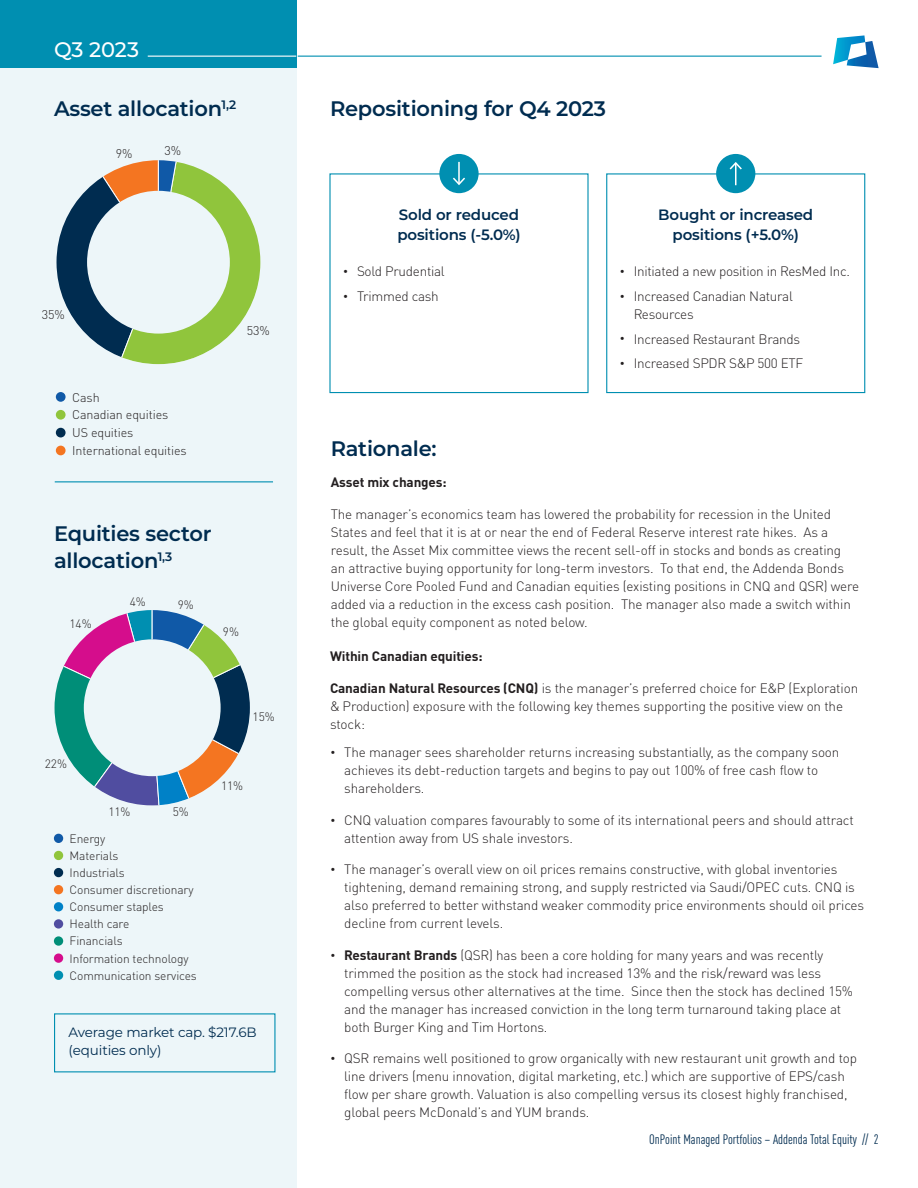
<style>
.page{position:relative;width:918px;height:1188px;background:#fff}
.page>*{position:absolute;margin:0;border:0;box-sizing:border-box;transform-origin:0 0}
.Header3{font:600 21px/27px "Montserrat";letter-spacing:-.01em;color:#002c50}
.Date{font:500 21px "Montserrat";letter-spacing:-.005em;color:#fff}
.Header4_-_box_inset{font:600 15px/19.5px "Montserrat";letter-spacing:-.01em;color:#002c50}
.Header3-2{font:300 13.5px/18px "DIN Pro";letter-spacing:-.01em;color:#231f20}
.t1{font:condensed 13.5px "DIN Pro";color:#002c50}
.Header3-3{font:700 13.5px "DIN Pro";letter-spacing:-.01em;color:#231f20}
.Avg_market_cap{font:13.5px/18px "Montserrat";letter-spacing:-.01em;color:#002c50}
.t2{font:300 12.45px/17.9px "DIN Pro";letter-spacing:-.01em;color:#231f20}
.t3{font:300 12px/17.1px "DIN Pro";letter-spacing:-.01em;color:#231f20}
.s1{font-weight:700}
</style>
<div class="page">
<div style="left:0;top:0;width:297px;height:1188px;background:#edf6f9"></div>
<div style="left:0;top:0;width:297px;height:68px;background:#008fb1"></div>
<hr style="left:148px;top:56px;width:148px;height:1px;background:#fff">
<hr style="left:55px;top:481px;width:218px;height:1px;background:#008fb1">
<hr style="left:298px;top:56px;width:524px;height:1px;background:#008fb1">
<svg style="left:833px;top:35px;width:46px;height:33px"></svg>
<div style="left:439px;top:154px;width:40px;height:39px;background:#008fb1;border-radius:50%"></div>
<hr style="left:458px;top:162px;width:2px;height:22px;background:#fff">
<svg style="left:453px;top:176px;width:12px;height:9px"></svg>
<div style="left:606px;top:173px;width:259px;height:220px;border:1px solid #008fb1"></div>
<div style="left:716px;top:154px;width:39px;height:39px;background:#008fb1;border-radius:50%"></div>
<svg style="left:729px;top:162px;width:13px;height:23px"></svg>
<svg style="left:57px;top:160px;width:203px;height:204px"></svg>
<div style="left:56px;top:392px;width:10px;height:10px;background:#1059a7;border-radius:50%"></div>
<div style="left:56px;top:410px;width:10px;height:10px;background:#90c53c;border-radius:50%"></div>
<div style="left:56px;top:428px;width:10px;height:9px;background:#002c50;border-radius:50%"></div>
<div style="left:56px;top:446px;width:10px;height:9px;background:#f47521;border-radius:50%"></div>
<svg style="left:55px;top:610px;width:195px;height:195px"></svg>
<div style="left:54px;top:834px;width:9px;height:9px;background:#1059a7;border-radius:50%"></div>
<div style="left:54px;top:851px;width:9px;height:9px;background:#90c53c;border-radius:50%"></div>
<div style="left:54px;top:868px;width:9px;height:9px;background:#002c50;border-radius:50%"></div>
<div style="left:54px;top:885px;width:9px;height:9px;background:#f47521;border-radius:50%"></div>
<div style="left:54px;top:902px;width:9px;height:9px;background:#0081c7;border-radius:50%"></div>
<div style="left:54px;top:919px;width:9px;height:10px;background:#504da0;border-radius:50%"></div>
<div style="left:54px;top:936px;width:9px;height:10px;background:#008e78;border-radius:50%"></div>
<div style="left:54px;top:954px;width:9px;height:9px;background:#d50d8c;border-radius:50%"></div>
<div style="left:54px;top:971px;width:9px;height:9px;background:#008fb1;border-radius:50%"></div>
<p class="Date" style="left:54px;top:35px;width:87px">Q3 2023</p>
<h3 class="Header3" style="left:54px;top:94px;width:184px">Asset allocation<sup>1,2</sup></h3>
<p class="t2" style="left:116px;top:144px;width:18px">9%</p>
<p class="t2" style="left:164px;top:141px;width:18px">3%</p>
<p class="t2" style="left:42px;top:305px;width:24px">35%</p>
<p class="t2" style="left:72px;top:387px;width:116px">Cash<br>Canadian equities<br>US equities<br>International equities</p>
<p class="t2" style="left:247px;top:321px;width:24px">53%</p>
<h3 class="Header3" style="left:54px;top:520px;width:159px">Equities sector allocation<sup>1,3</sup></h3>
<p class="t3" style="left:70px;top:614px;width:24px">14%</p>
<p class="t3" style="left:130px;top:592px;width:17px">4%</p>
<p class="t3" style="left:178px;top:596px;width:17px">9%</p>
<p class="t3" style="left:223px;top:623px;width:17px">9%</p>
<p class="t3" style="left:45px;top:754px;width:24px">22%</p>
<p class="t3" style="left:109px;top:802px;width:24px">11%</p>
<p class="t3" style="left:173px;top:803px;width:17px">5%</p>
<p class="t3" style="left:70px;top:829px;width:129px">Energy<br>Materials<br>Industrials<br>Consumer discretionary<br>Consumer staples<br>Health care<br>Financials<br>Information technology<br>Communication services</p>
<p class="t3" style="left:253px;top:707px;width:24px">15%</p>
<p class="t3" style="left:221px;top:776px;width:24px">11%</p>
<p class="Avg_market_cap" style="left:69px;top:1023px;width:190px">Average market cap. $217.6B (equities only)</p>
<h3 class="Header3" style="left:330px;top:94px;width:278px">Repositioning for Q4 2023</h3>
<h4 class="Header4_-_box_inset" style="left:397px;top:204px;width:125px">Sold or reduced positions (-5.0%)</h4>
<p class="Header3-2" style="left:344px;top:261px;width:103px"><sup>•</sup> Sold Prudential</p>
<p class="Header3-2" style="left:344px;top:286px;width:97px"><sup>•</sup> Trimmed cash</p>
<h4 class="Header4_-_box_inset" style="left:658px;top:204px;width:157px;text-align:center">Bought or increased positions (+5.0%)</h4>
<p class="Header3-2" style="left:620px;top:261px;width:231px"><sup>•</sup> Initiated a new position in ResMed Inc.</p>
<p class="Header3-2" style="left:634px;top:286px;width:161px;text-indent:-14px"><sup>•</sup> Increased Canadian Natural<br>Resources</p>
<p class="Header3-2" style="left:620px;top:329px;width:181px"><sup>•</sup> Increased Restaurant Brands</p>
<p class="Header3-2" style="left:620px;top:354px;width:185px"><sup>•</sup> Increased SPDR S&amp;P 500 ETF</p>
<h3 class="Header3" style="left:331px;top:434px;width:108px">Rationale:</h3>
<h3 class="Header3-3" style="left:331px;top:472px;width:117px">Asset mix changes:</h3>
<h3 class="Header3-2" style="left:331px;top:504px;width:530px">The manager’s economics team has lowered the probability for recession in the United States and feel that it is at or near the end of Federal Reserve interest rate hikes. As a result, the Asset Mix committee views the recent sell-off in stocks and bonds as creating<br>an attractive buying opportunity for long-term investors. To that end, the Addenda Bonds Universe Core Pooled Fund and Canadian equities (existing positions in CNQ and QSR) were added via a reduction in the excess cash position. The manager also made a switch within the global equity component as noted below.</h3>
<h3 class="Header3-3" style="left:330px;top:646px;width:154px">Within Canadian equities:</h3>
<h3 class="Header3-2" style="left:330px;top:678px;width:530px"><span class="s1">Canadian Natural Resources (CNQ)</span> is the manager’s preferred choice for E&amp;P (Exploration &amp; Production) exposure with the following key themes supporting the positive view on the stock:</h3>
<p class="Header3-2" style="left:344px;top:743px;width:497px;text-indent:-14px"><sup>•</sup> The manager sees shareholder returns increasing substantially, as the company soon achieves its debt-reduction targets and begins to pay out 100% of free cash flow to shareholders.</p>
<p class="Header3-2" style="left:344px;top:810px;width:511px;text-indent:-14px"><sup>•</sup> CNQ valuation compares favourably to some of its international peers and should attract attention away from US shale investors.</p>
<p class="Header3-2" style="left:344px;top:860px;width:522px;text-indent:-14px"><sup>•</sup> The manager’s overall view on oil prices remains constructive, with global inventories tightening, demand remaining strong, and supply restricted via Saudi/OPEC cuts. CNQ is also preferred to better withstand weaker commodity price environments should oil prices decline from current levels.</p>
<p class="Header3-2" style="left:344px;top:945px;width:510px;text-indent:-14px"><sup>•</sup> <span class="s1">Restaurant Brands</span> (QSR) has been a core holding for many years and was recently trimmed the position as the stock had increased 13% and the risk/reward was less compelling versus other alternatives at the time. Since then the stock has declined 15% and the manager has increased conviction in the long term turnaround taking place at both Burger King and Tim Hortons.</p>
<p class="Header3-2" style="left:344px;top:1049px;width:514px;text-indent:-14px"><sup>•</sup> QSR remains well positioned to grow organically with new restaurant unit growth and top line drivers (menu innovation, digital marketing, etc.) which are supportive of EPS/cash flow per share growth. Valuation is also compelling versus its closest highly franchised, global peers McDonald’s and YUM brands.</p>
<p class="t1" style="left:649px;top:1130px;width:231px">OnPoint Managed Portfolios – Addenda Total Equity // 2</p>
</div>
